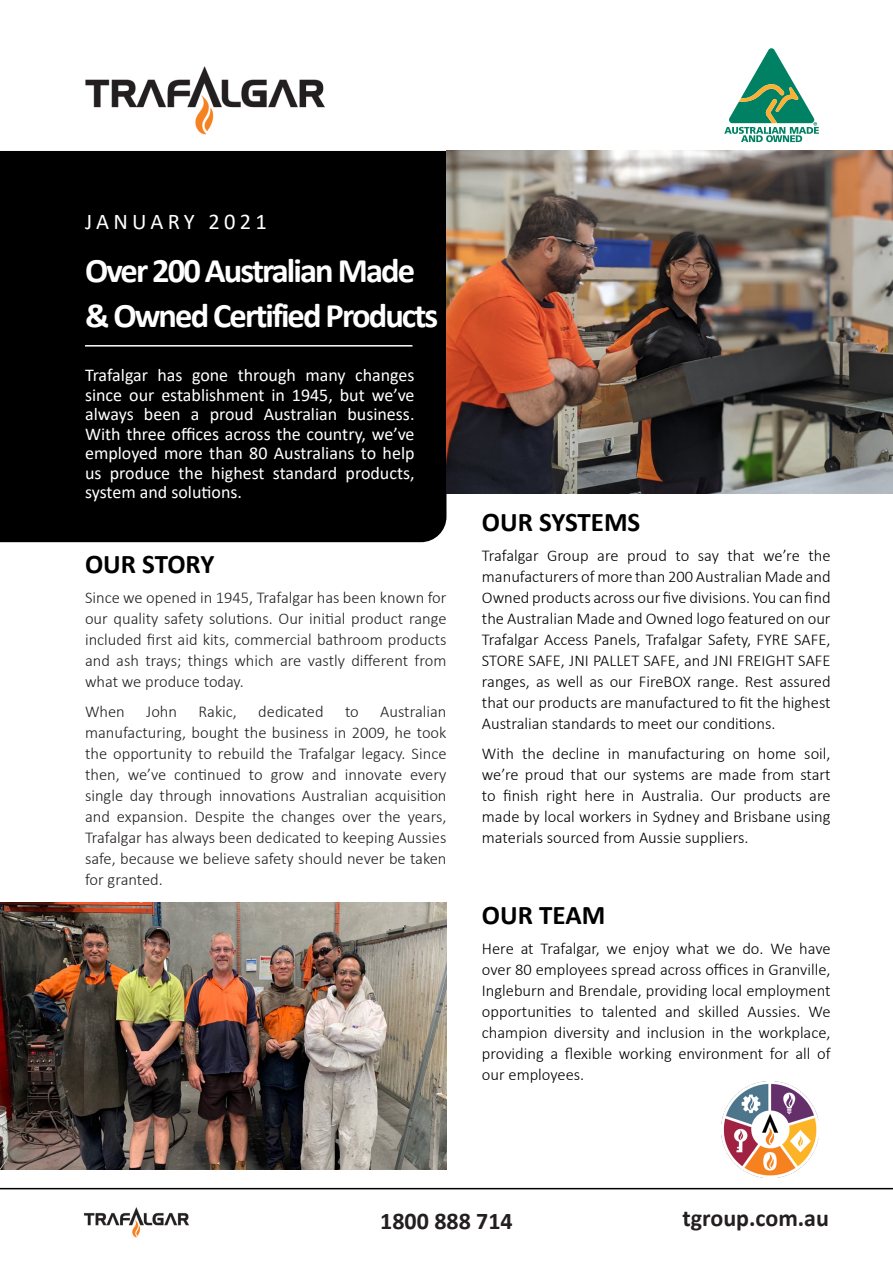
<style>
.page{position:relative;width:893px;height:1263px;background:#fff}
.page>*{position:absolute;margin:0;border:0;box-sizing:border-box;transform-origin:0 0}
.t1{font:700 34.5px/45px "Calibri";letter-spacing:-.055em;color:#fff}
.t2{font:700 27px "Calibri";color:#000}
.t3{font:700 24px "Calibri";color:#231f20}
.t4{font:22.5px "Calibri";letter-spacing:.19em;color:#fff}
.t5{font:18px/19.5px "Calibri";color:#fff;text-align:justify}
.t6{font:300 16.5px/21px "Calibri";color:#000;text-align:justify}
.t7{font:300 16.5px/21px "Calibri";color:#231f20;text-align:justify}
</style>
<div class="page">
<div style="left:0;top:151px;width:446px;height:391px;background:#000"></div>
<img style="left:84px;top:1207px;width:105px;height:31px">
<hr style="left:0;top:1188px;width:893px;height:1px;background:#000">
<img style="left:446px;top:151px;width:447px;height:342px">
<img style="left:85px;top:66px;width:240px;height:69px">
<hr style="left:85px;top:345px;width:327px;height:2px;background:#fff">
<img style="left:0;top:902px;width:446px;height:267px">
<svg style="left:724px;top:48px;width:95px;height:95px"></svg>
<img style="left:722px;top:1081px;width:96px;height:96px">
<p class="t4" style="left:85px;top:206px;width:183px">JANUARY 2021</p>
<p class="t1" style="left:85px;top:248px;width:355px">Over 200 Australian Made &amp; Owned Certified Products</p>
<p class="t5" style="left:85px;top:365px;width:331px">Trafalgar has gone through many changes since our establishment in 1945, but we’ve always been a proud Australian business.<br>With three offices across the country, we’ve employed more than 80 Australians to help us produce the highest standard products, system and solutions.</p>
<p class="t2" style="left:85px;top:545px;width:131px">OUR STORY</p>
<p class="t7" style="left:85px;top:587px;width:363px">Since we opened in 1945, Trafalgar has been known for our quality safety solutions. Our initial product range included first aid kits, commercial bathroom products and ash trays; things which are vastly different from what we produce today.</p>
<p class="t7" style="left:85px;top:700px;width:41px">When</p>
<p class="t7" style="left:146px;top:700px;width:32px">John</p>
<p class="t7" style="left:198px;top:700px;width:40px">Rakic,</p>
<p class="t7" style="left:258px;top:700px;width:67px">dedicated</p>
<p class="t7" style="left:345px;top:700px;width:15px">to</p>
<p class="t7" style="left:85px;top:700px;width:363px;text-indent:295px">Australian manufacturing, bought the business in 2009, he took the opportunity to rebuild the Trafalgar legacy. Since then, we’ve continued to grow and innovate every single day through innovations Australian acquisition and expansion. Despite the changes over the years, Trafalgar has always been dedicated to keeping Aussies safe, because we believe safety should never be taken for granted.</p>
<p class="t2" style="left:482px;top:503px;width:160px">OUR SYSTEMS</p>
<p class="t6" style="left:482px;top:545px;width:350px">Trafalgar Group are proud to say that we’re the manufacturers of more than 200 Australian Made and Owned products across our five divisions. You can find the Australian Made and Owned logo featured on our Trafalgar Access Panels, Trafalgar Safety, FYRE SAFE, STORE SAFE, JNI PALLET SAFE, and JNI FREIGHT SAFE ranges, as well as our FireBOX range. Rest assured that our products are manufactured to fit the highest Australian standards to meet our conditions.</p>
<p class="t6" style="left:482px;top:742px;width:350px">With the decline in manufacturing on home soil, we’re proud that our systems are made from start to finish right here in Australia. Our products are made by local workers in Sydney and Brisbane using materials sourced from Aussie suppliers.</p>
<p class="t2" style="left:482px;top:896px;width:125px">OUR TEAM</p>
<p class="t6" style="left:482px;top:938px;width:350px">Here at Trafalgar, we enjoy what we do. We have over 80 employees spread across offices in Granville, Ingleburn and Brendale, providing local employment opportunities to talented and skilled Aussies. We champion diversity and inclusion in the workplace, providing a flexible working environment for all of our employees.</p>
<h3 class="t3" style="left:380px;top:1204px;width:134px">1800 888 714</h3>
<h3 class="t3" style="left:682px;top:1201px;width:148px">tgroup.com.au</h3>
</div>
